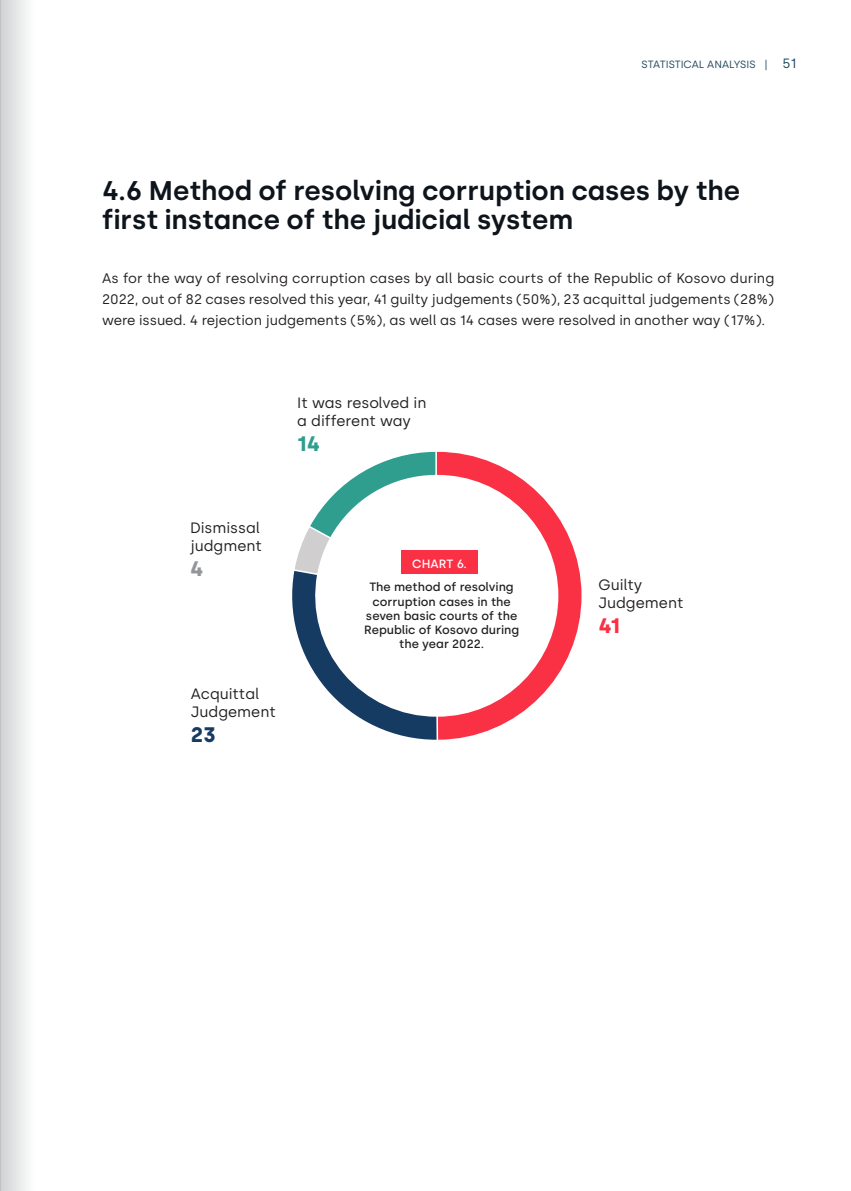
<style>
.page{position:relative;width:851px;height:1191px;background:#fff}
.page>*{position:absolute;margin:0;border:0;box-sizing:border-box;transform-origin:0 0}
.Heading_2{font:600 27px/29.1px "Silka";letter-spacing:-.005em;color:#0e141b}
.t1{font:700 21px "Silka";color:#fa3045}
.t2{font:700 21px "Silka";color:#309e8f}
.t3{font:700 21px "Silka";color:#163b63}
.t4{font:700 21px "Silka";color:#939598}
.t5{font:15px/18px "Silka";color:#231f20}
.t6{font:13.8px/20.9px "Silka";letter-spacing:-.005em;color:#231f20;text-align:justify}
.t7{font:500 12px/14.2px "Silka";color:#231f20;text-align:center}
.t8{font:500 12px "Silka";color:#fff}
.t9{font:10.5px "Silka";color:#204a60}
.s1{font-size:13.5px}
</style>
<div class="page">
<div style="left:401px;top:550px;width:76px;height:24px;background:#fa3045"></div>
<svg style="left:437px;top:451px;width:144px;height:288px"></svg>
<svg style="left:292px;top:452px;width:144px;height:288px"></svg>
<div style="left:0;top:0;width:36px;height:1191px;background:linear-gradient(to right,#d0d1d3,#fff)"></div>
<hr style="left:0;top:0;width:1px;height:1191px;background:#bcbdc0">
<p class="t9" style="left:641px;top:58px;width:157px">STATISTICAL ANALYSIS | <span class="s1">51</span></p>
<p class="Heading_2" style="left:102px;top:176px;width:639px">4.6 Method of resolving corruption cases by the first instance of the judicial system</p>
<p class="t6" style="left:102px;top:268px;width:673px">As for the way of resolving corruption cases by all basic courts of the Republic of Kosovo during 2022, out of 82 cases resolved this year, 41 guilty judgements (50%), 23 acquittal judgements (28%) were issued. 4 rejection judgements (5%), as well as 14 cases were resolved in another way (17%).</p>
<p class="t5" style="left:297px;top:394px;width:131px">It was resolved in a different way</p>
<p class="t2" style="left:297px;top:431px;width:25px">14</p>
<p class="t5" style="left:190px;top:518px;width:73px">Dismissal judgment</p>
<p class="t4" style="left:190px;top:556px;width:15px">4</p>
<p class="t5" style="left:191px;top:685px;width:86px">Acquittal<br>Judgement</p>
<p class="t3" style="left:191px;top:722px;width:26px">23</p>
<p class="t8" style="left:412px;top:557px;width:56px">CHART 6.</p>
<p class="t7" style="left:364px;top:580px;width:156px">The method of resolving corruption cases in the seven basic courts of the<br>Republic of Kosovo during the year 2022.</p>
<p class="t5" style="left:598px;top:576px;width:86px">Guilty<br>Judgement</p>
<p class="t1" style="left:598px;top:613px;width:23px">41</p>
</div>
